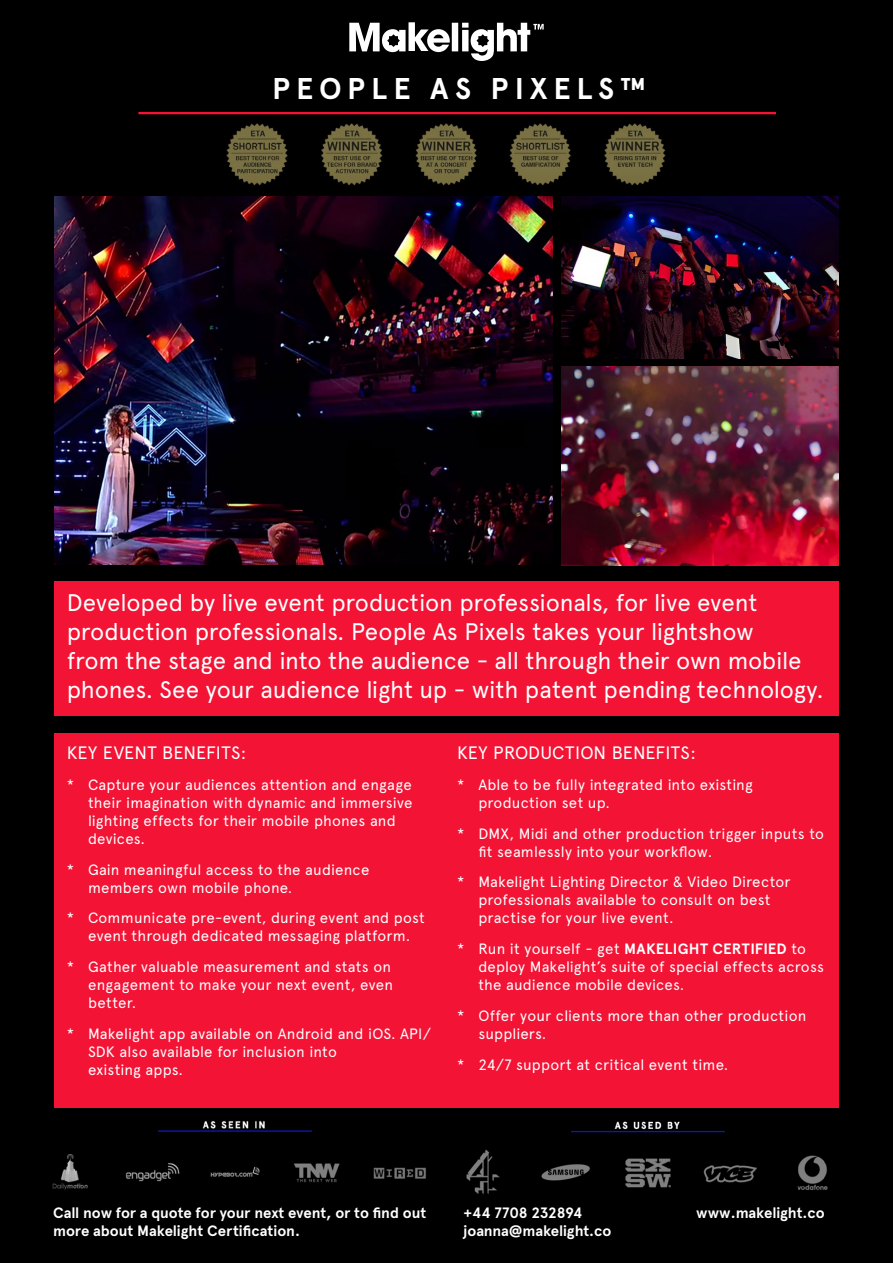
<style>
.page{position:relative;width:893px;height:1263px;background:#000}
.page>*{position:absolute;margin:0;border:0;box-sizing:border-box;transform-origin:0 0}
.t1{font:700 30px "Apercu";letter-spacing:.2em;color:#fff}
.t2{font:24px/28.8px "Apercu";letter-spacing:-.01em;color:#fff}
.t3{font:18px "Apercu";letter-spacing:.005em;color:#fff}
.t4{font:15px/18px "Apercu";letter-spacing:.01em;color:#fff}
.t5{font:700 15px/18px "Apercu";letter-spacing:-.005em;color:#fff}
.s1{font-weight:700}
</style>
<div class="page">
<hr style="left:138px;top:112px;width:638px;height:2px;background:#f31335">
<div style="left:54px;top:733px;width:785px;height:375px;background:#f31335"></div>
<div style="left:54px;top:581px;width:785px;height:135px;background:#f31335"></div>
<img style="left:226px;top:123px;width:440px;height:63px">
<img style="left:466px;top:1121px;width:362px;height:73px">
<img style="left:52px;top:1120px;width:374px;height:70px">
<img style="left:561px;top:366px;width:278px;height:199px">
<img style="left:54px;top:197px;width:499px;height:367px">
<img style="left:561px;top:197px;width:277px;height:162px">
<svg style="left:349px;top:22px;width:195px;height:39px"></svg>
<p class="t1" style="left:272px;top:70px;width:375px">PEOPLE AS PIXELS™</p>
<p class="t2" style="left:67px;top:588px;width:759px">Developed by live event production professionals, for live event production professionals. People As Pixels takes your lightshow<br>from the stage and into the audience - all through their own mobile phones. See your audience light up - with patent pending technology.</p>
<p class="t3" style="left:67px;top:742px;width:181px">KEY EVENT BENEFITS:</p>
<p class="t4" style="left:88px;top:775px;width:326px;text-indent:-21px">* Capture your audiences attention and engage their imagination with dynamic and immersive lighting effects for their mobile phones and devices.</p>
<p class="t4" style="left:88px;top:860px;width:283px;text-indent:-21px">* Gain meaningful access to the audience members own mobile phone.</p>
<p class="t4" style="left:67px;top:909px;width:360px;text-align:center">* Communicate pre-event, during event and post event through dedicated messaging platform.</p>
<p class="t4" style="left:88px;top:958px;width:307px;text-indent:-21px">* Gather valuable measurement and stats on engagement to make your next event, even better.</p>
<p class="t4" style="left:88px;top:1024px;width:344px;text-indent:-21px">* Makelight app available on Android and iOS. API/<br>SDK also available for inclusion into<br>existing apps.</p>
<p class="t3" style="left:457px;top:742px;width:240px">KEY PRODUCTION BENEFITS:</p>
<p class="t4" style="left:478px;top:775px;width:276px;text-indent:-21px">* Able to be fully integrated into existing production set up.</p>
<p class="t4" style="left:478px;top:824px;width:347px;text-indent:-21px">* DMX, Midi and other production trigger inputs to fit seamlessly into your workflow.</p>
<p class="t4" style="left:478px;top:873px;width:314px;text-indent:-21px">* Makelight Lighting Director &amp; Video Director professionals available to consult on best practise for your live event.</p>
<p class="t4" style="left:478px;top:940px;width:347px;text-indent:-21px">* Run it yourself - get <span class="s1">MAKELIGHT CERTIFIED</span> to deploy Makelight’s suite of special effects across the audience mobile devices.</p>
<p class="t4" style="left:478px;top:1006px;width:330px;text-indent:-21px">* Offer your clients more than other production suppliers.</p>
<p class="t4" style="left:457px;top:1055px;width:273px">* 24/7 support at critical event time.</p>
<p class="t5" style="left:53px;top:1204px;width:375px">Call now for a quote for your next event, or to find out more about Makelight Certification.</p>
<p class="t5" style="left:463px;top:1204px;width:120px">+44 7708 232894</p>
<p class="t5" style="left:463px;top:1222px;width:150px">joanna@makelight.co</p>
<p class="t5" style="left:696px;top:1204px;width:130px">www.makelight.co</p>
</div>
